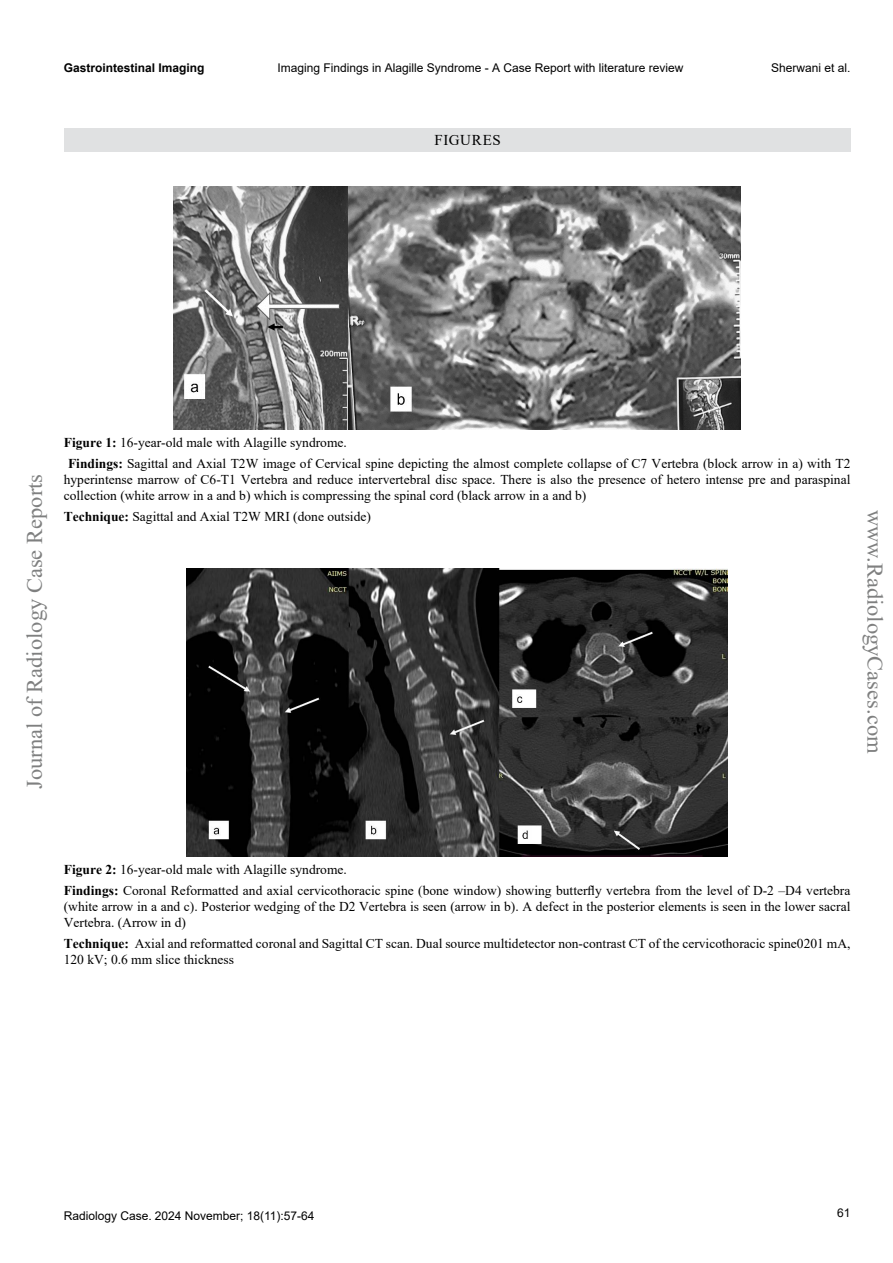
<style>
.page{position:relative;width:893px;height:1263px;background:#fff}
.page>*{position:absolute;margin:0;border:0;box-sizing:border-box;transform-origin:0 0}
.t1{font:22.5px "Times New Roman";color:#7f8080}
.t2{font:15px "Times New Roman";letter-spacing:.04em;color:#000}
.t3{font:13.5px/16.2px "Times New Roman";color:#000}
.t4{font:12px "Arial";color:#000}
.t5{font:700 12px "Arial";color:#000}
.s1{font-weight:700}
</style>
<div class="page">
<div style="left:64px;top:128px;width:786px;height:23px;background:#e0e1e2"></div>
<img style="left:174px;top:187px;width:566px;height:242px">
<img style="left:187px;top:569px;width:541px;height:287px">
<p class="t5" style="left:64px;top:60px;width:142px">Gastrointestinal Imaging</p>
<p class="t4" style="left:277px;top:60px;width:408px">Imaging Findings in Alagille Syndrome - A Case Report with literature review</p>
<p class="t4" style="left:771px;top:60px;width:81px">Sherwani et al.</p>
<p class="t2" style="left:434px;top:129px;width:68px">FIGURES</p>
<h1 class="t1" style="left:19px;top:789px;width:316px;rotate:-90deg">Journal of Radiology Case Reports</h1>
<p class="t3" style="left:68px;top:432px;width:784px;line-height:20.4px;text-indent:-4px"><span class="s1">Figure 1:</span> 16-year-old male with Alagille syndrome.<br><span class="s1">Findings:</span> Sagittal and Axial T2W image of Cervical spine depicting the almost complete collapse of C7 Vertebra (block arrow in a) with T2</p>
<p class="t3" style="left:64px;top:471px;width:788px">hyperintense marrow of C6-T1 Vertebra and reduce intervertebral disc space. There is also the presence of hetero intense pre and paraspinal collection (white arrow in a and b) which is compressing the spinal cord (black arrow in a and b)</p>
<p class="t3" style="left:64px;top:508px;width:309px"><span class="s1">Technique:</span> Sagittal and Axial T2W MRI (done outside)</p>
<h1 class="t1" style="left:891px;top:510px;width:245px;rotate:90deg">www.RadiologyCases.com</h1>
<p class="t3" style="left:64px;top:859px;width:788px;line-height:20.4px"><span class="s1">Figure 2:</span> 16-year-old male with Alagille syndrome.<br><span class="s1">Findings:</span> Coronal Reformatted and axial cervicothoracic spine (bone window) showing butterfly vertebra from the level of D-2 –D4 vertebra</p>
<p class="t3" style="left:64px;top:898px;width:788px">(white arrow in a and c). Posterior wedging of the D2 Vertebra is seen (arrow in b). A defect in the posterior elements is seen in the lower sacral<br>Vertebra. (Arrow in d)</p>
<p class="t3" style="left:64px;top:934px;width:788px"><span class="s1">Technique:</span> Axial and reformatted coronal and Sagittal CT scan. Dual source multidetector non-contrast CT of the cervicothoracic spine0201 mA,<br>120 kV; 0.6 mm slice thickness</p>
<p class="t4" style="left:64px;top:1208px;width:252px">Radiology Case. 2024 November; 18(11):57-64</p>
<p class="t4" style="left:837px;top:1204px;width:15px">61</p>
</div>
